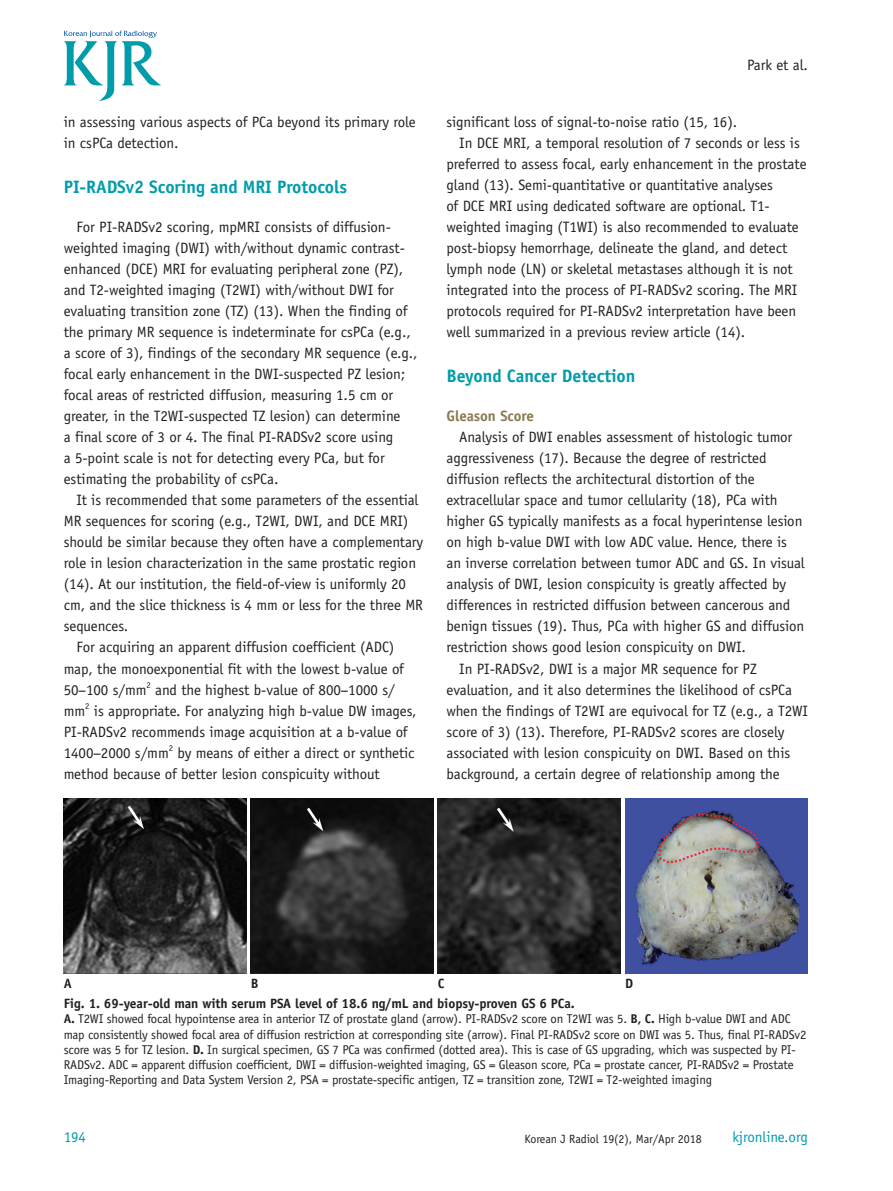
<style>
.page{position:relative;width:893px;height:1191px;background:#fff}
.page>*{position:absolute;margin:0;border:0;box-sizing:border-box;transform-origin:0 0}
.큰제목{font:700 18px "Officina Sans Std";letter-spacing:-.005em;color:#009caa}
.본문{font:15px/21px "Officina Sans Std";letter-spacing:-.005em;color:#231f20}
.t1{font:15px "Officina Sans Std";letter-spacing:-.005em;color:#009caa}
._1_제목{font:700 15px "Officina Sans Std";letter-spacing:-.005em;color:#887a51}
.저자이름{font:15px "Officina Sans Std";letter-spacing:-.005em;color:#231f20}
.그림_제목{font:700 13.5px "Officina Sans Std";letter-spacing:-.005em;color:#231f20}
.그림_제목-2{font:12.75px/15.3px "Officina Sans Std";letter-spacing:-.015em;color:#231f20}
.t2{font:12px "Officina Sans Std";letter-spacing:-.005em;color:#231f20}
.s1{font-weight:700}
</style>
<div class="page">
<svg style="left:64px;top:31px;width:97px;height:70px"></svg>
<img style="left:64px;top:798px;width:183px;height:176px">
<img style="left:251px;top:798px;width:183px;height:176px">
<img style="left:438px;top:798px;width:183px;height:176px">
<img style="left:625px;top:798px;width:183px;height:176px">
<p class="본문" style="left:64px;top:112px;width:354px">in assessing various aspects of PCa beyond its primary role in csPCa detection.</p>
<p class="큰제목" style="left:64px;top:175px;width:285px">PI-RADSv2 Scoring and MRI Protocols</p>
<p class="본문" style="left:64px;top:217px;width:355px;text-indent:13px">For PI-RADSv2 scoring, mpMRI consists of diffusion&shy;weighted imaging (DWI) with/without dynamic contrast&shy;enhanced (DCE) MRI for evaluating peripheral zone (PZ), and T2-weighted imaging (T2WI) with/without DWI for evaluating transition zone (TZ) (13). When the finding of the primary MR sequence is indeterminate for csPCa (e.g., a score of 3), findings of the secondary MR sequence (e.g., focal early enhancement in the DWI-suspected PZ lesion; focal areas of restricted diffusion, measuring 1.5 cm or greater, in the T2WI-suspected TZ lesion) can determine<br>a final score of 3 or 4. The final PI-RADSv2 score using<br>a 5-point scale is not for detecting every PCa, but for estimating the probability of csPCa.</p>
<p class="본문" style="left:64px;top:490px;width:361px;text-indent:13px">It is recommended that some parameters of the essential MR sequences for scoring (e.g., T2WI, DWI, and DCE MRI) should be similar because they often have a complementary role in lesion characterization in the same prostatic region (14). At our institution, the field-of-view is uniformly 20 cm, and the slice thickness is 4 mm or less for the three MR sequences.</p>
<p class="본문" style="left:64px;top:637px;width:354px;text-indent:13px">For acquiring an apparent diffusion coefficient (ADC) map, the monoexponential fit with the lowest b-value of 50−100 s/mm<sup>2</sup> and the highest b-value of 800−1000 s/ mm<sup>2</sup> is appropriate. For analyzing high b-value DW images, PI-RADSv2 recommends image acquisition at a b-value of 1400−2000 s/mm<sup>2</sup> by means of either a direct or synthetic method because of better lesion conspicuity without</p>
<p class="저자이름" style="left:747px;top:56px;width:62px">Park et al.</p>
<p class="본문" style="left:446px;top:112px;width:292px">significant loss of signal-to-noise ratio (15, 16).</p>
<p class="본문" style="left:446px;top:133px;width:362px;text-indent:13px">In DCE MRI, a temporal resolution of 7 seconds or less is preferred to assess focal, early enhancement in the prostate gland (13). Semi-quantitative or quantitative analyses<br>of DCE MRI using dedicated software are optional. T1- weighted imaging (T1WI) is also recommended to evaluate post-biopsy hemorrhage, delineate the gland, and detect lymph node (LN) or skeletal metastases although it is not integrated into the process of PI-RADSv2 scoring. The MRI protocols required for PI-RADSv2 interpretation have been well summarized in a previous review article (14).</p>
<p class="큰제목" style="left:446px;top:364px;width:191px">Beyond Cancer Detection</p>
<p class="_1_제목" style="left:446px;top:407px;width:89px">Gleason Score</p>
<p class="본문" style="left:446px;top:427px;width:360px;text-indent:13px">Analysis of DWI enables assessment of histologic tumor aggressiveness (17). Because the degree of restricted diffusion reflects the architectural distortion of the extracellular space and tumor cellularity (18), PCa with higher GS typically manifests as a focal hyperintense lesion on high b-value DWI with low ADC value. Hence, there is an inverse correlation between tumor ADC and GS. In visual analysis of DWI, lesion conspicuity is greatly affected by differences in restricted diffusion between cancerous and benign tissues (19). Thus, PCa with higher GS and diffusion restriction shows good lesion conspicuity on DWI.</p>
<p class="본문" style="left:446px;top:658px;width:363px;text-indent:13px">In PI-RADSv2, DWI is a major MR sequence for PZ evaluation, and it also determines the likelihood of csPCa when the findings of T2WI are equivocal for TZ (e.g., a T2WI score of 3) (13). Therefore, PI-RADSv2 scores are closely associated with lesion conspicuity on DWI. Based on this background, a certain degree of relationship among the</p>
<p class="그림_제목" style="left:64px;top:974px;width:10px">A</p>
<p class="그림_제목" style="left:251px;top:974px;width:9px">B</p>
<p class="그림_제목" style="left:438px;top:974px;width:8px">C</p>
<p class="그림_제목" style="left:625px;top:974px;width:10px">D</p>
<p class="그림_제목" style="left:64px;top:994px;width:513px">Fig. 1. 69-year-old man with serum PSA level of 18.6 ng/mL and biopsy-proven GS 6 PCa.</p>
<p class="그림_제목-2" style="left:64px;top:1011px;width:744px"><span class="s1">A.</span> T2WI showed focal hypointense area in anterior TZ of prostate gland (arrow). PI-RADSv2 score on T2WI was 5. <span class="s1">B, C.</span> High b-value DWI and ADC map consistently showed focal area of diffusion restriction at corresponding site (arrow). Final PI-RADSv2 score on DWI was 5. Thus, final PI-RADSv2 score was 5 for TZ lesion. <span class="s1">D.</span> In surgical specimen, GS 7 PCa was confirmed (dotted area). This is case of GS upgrading, which was suspected by PI-RADSv2. ADC = apparent diffusion coefficient, DWI = diffusion-weighted imaging, GS = Gleason score, PCa = prostate cancer, PI-RADSv2 = Prostate Imaging-Reporting and Data System Version 2, PSA = prostate-specific antigen, TZ = transition zone, T2WI = T2-weighted imaging</p>
<p class="t1" style="left:64px;top:1128px;width:24px">194</p>
<p class="t2" style="left:524px;top:1132px;width:179px">Korean J Radiol 19(2), Mar/Apr 2018</p>
<p class="t1" style="left:732px;top:1128px;width:77px">kjronline.org</p>
</div>
